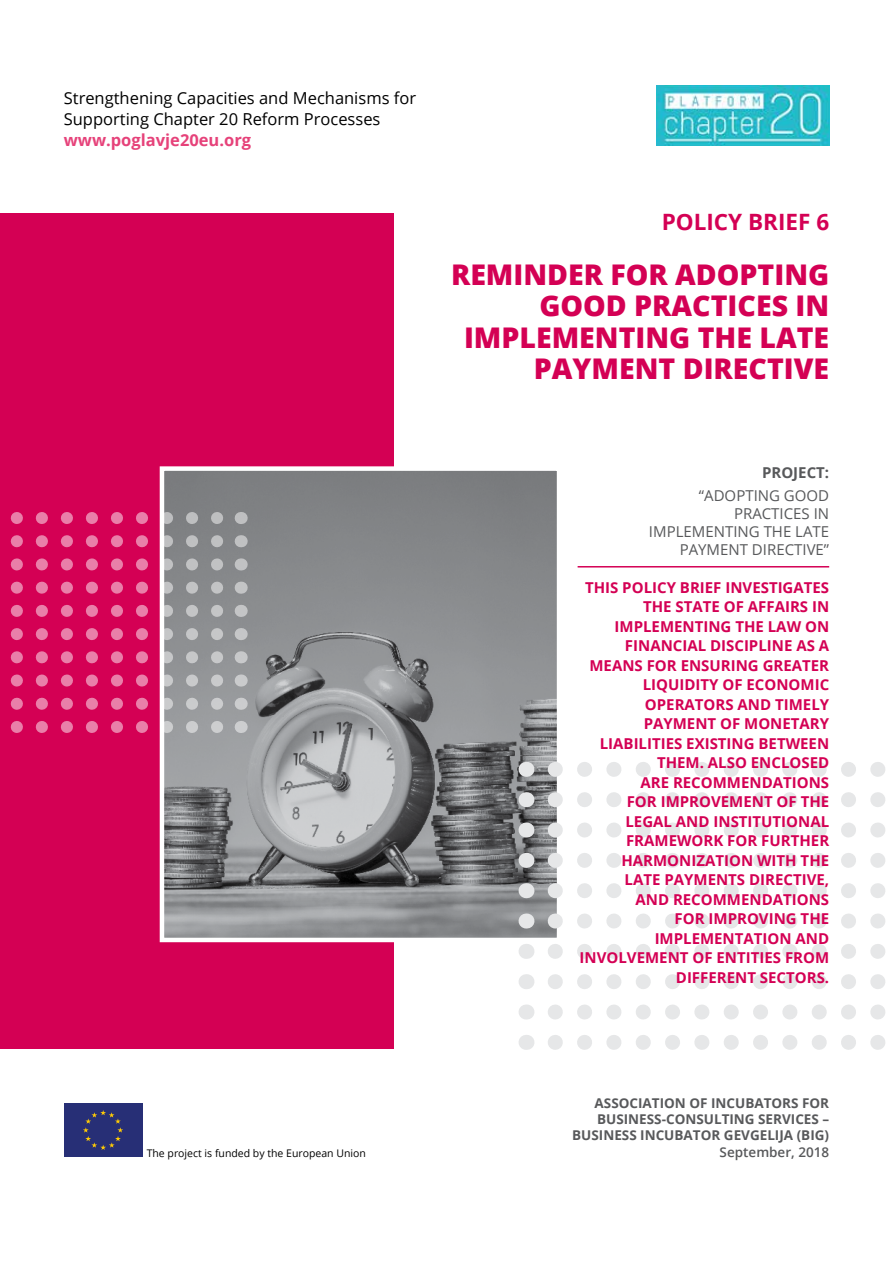
<style>
.page{position:relative;width:893px;height:1263px;background:#fff}
.page>*{position:absolute;margin:0;border:0;box-sizing:border-box;transform-origin:0 0}
.t1{font:800 28.5px/31.5px "Open Sans";color:#d40054;text-align:right}
.t2{font:700 22.5px "Open Sans";color:#d40054}
.t3{font:16.5px/21px "Open Sans";color:#000}
.t4{font:700 16.5px "Open Sans";color:#e6427a}
.t5{font:700 15px/19.5px "Open Sans";color:#d40054;text-align:right}
.t6{font:15px/18px "Open Sans";color:#58595b;text-align:right}
.t7{font:700 15px "Open Sans";color:#58595b}
.t8{font:700 13.5px/16.2px "Open Sans";color:#58595b;text-align:right}
.t9{font:600 13.5px "Open Sans";color:#58595b}
.t10{font:10.5px "Open Sans";color:#000}
</style>
<div class="page">
<div style="left:0;top:213px;width:393px;height:836px;background:#d40054"></div>
<svg style="left:159px;top:464px;width:398px;height:480px;background:#8e8f91"></svg>
<svg style="left:526px;top:762px;width:1px;height:15px"></svg>
<svg style="left:555px;top:762px;width:330px;height:15px"></svg>
<svg style="left:526px;top:792px;width:1px;height:15px"></svg>
<svg style="left:555px;top:792px;width:330px;height:15px"></svg>
<svg style="left:526px;top:822px;width:1px;height:15px"></svg>
<svg style="left:555px;top:822px;width:330px;height:15px"></svg>
<svg style="left:526px;top:853px;width:1px;height:15px"></svg>
<svg style="left:555px;top:853px;width:330px;height:15px"></svg>
<svg style="left:526px;top:883px;width:1px;height:15px"></svg>
<svg style="left:555px;top:883px;width:330px;height:15px"></svg>
<svg style="left:526px;top:913px;width:1px;height:15px"></svg>
<svg style="left:555px;top:913px;width:330px;height:15px"></svg>
<svg style="left:526px;top:944px;width:1px;height:15px"></svg>
<svg style="left:555px;top:944px;width:330px;height:15px"></svg>
<svg style="left:526px;top:974px;width:1px;height:15px"></svg>
<svg style="left:555px;top:974px;width:330px;height:15px"></svg>
<svg style="left:526px;top:1004px;width:1px;height:15px"></svg>
<svg style="left:555px;top:1004px;width:330px;height:15px"></svg>
<svg style="left:526px;top:1035px;width:1px;height:15px"></svg>
<svg style="left:555px;top:1035px;width:330px;height:15px"></svg>
<hr style="left:578px;top:566px;width:251px;height:1px;background:#d40054">
<svg style="left:17px;top:512px;width:211px;height:12px"></svg>
<svg style="left:241px;top:512px;width:1px;height:12px"></svg>
<svg style="left:17px;top:535px;width:211px;height:12px"></svg>
<svg style="left:241px;top:535px;width:1px;height:12px"></svg>
<svg style="left:17px;top:558px;width:211px;height:12px"></svg>
<svg style="left:241px;top:558px;width:1px;height:12px"></svg>
<svg style="left:17px;top:582px;width:211px;height:12px"></svg>
<svg style="left:241px;top:582px;width:1px;height:12px"></svg>
<svg style="left:17px;top:605px;width:211px;height:12px"></svg>
<svg style="left:241px;top:605px;width:1px;height:12px"></svg>
<svg style="left:17px;top:628px;width:211px;height:12px"></svg>
<svg style="left:241px;top:628px;width:1px;height:12px"></svg>
<svg style="left:17px;top:651px;width:211px;height:12px"></svg>
<svg style="left:241px;top:651px;width:1px;height:12px"></svg>
<svg style="left:17px;top:674px;width:211px;height:12px"></svg>
<svg style="left:241px;top:674px;width:1px;height:12px"></svg>
<svg style="left:17px;top:698px;width:211px;height:12px"></svg>
<svg style="left:241px;top:698px;width:1px;height:12px"></svg>
<svg style="left:17px;top:721px;width:211px;height:12px"></svg>
<svg style="left:241px;top:721px;width:1px;height:12px"></svg>
<img style="left:656px;top:85px;width:173px;height:61px">
<div style="left:64px;top:1103px;width:78px;height:54px;background:#272f76"></div>
<svg style="left:83px;top:1110px;width:40px;height:40px"></svg>
<p class="t3" style="left:64px;top:87px;width:354px">Strengthening Capacities and Mechanisms for<br>Supporting Chapter 20 Reform Processes</p>
<p class="t4" style="left:64px;top:128px;width:189px">www.poglavje20eu.org</p>
<h2 class="t2" style="left:662px;top:206px;width:169px">POLICY BRIEF 6</h2>
<h1 class="t1" style="left:451px;top:257px;width:380px">REMINDER FOR ADOPTING<br>GOOD PRACTICES IN<br>IMPLEMENTING THE LATE<br>PAYMENT DIRECTIVE</h1>
<p class="t7" style="left:762px;top:462px;width:69px">PROJECT:</p>
<p class="t6" style="left:649px;top:486px;width:182px">“ADOPTING GOOD<br>PRACTICES IN<br>IMPLEMENTING THE LATE<br>PAYMENT DIRECTIVE”</p>
<p class="t5" style="left:580px;top:577px;width:251px">THIS POLICY BRIEF INVESTIGATES<br>THE STATE OF AFFAIRS IN<br>IMPLEMENTING THE LAW ON<br>FINANCIAL DISCIPLINE AS A<br>MEANS FOR ENSURING GREATER<br>LIQUIDITY OF ECONOMIC<br>OPERATORS AND TIMELY<br>PAYMENT OF MONETARY<br>LIABILITIES EXISTING BETWEEN<br>THEM. ALSO ENCLOSED<br>ARE RECOMMENDATIONS<br>FOR IMPROVEMENT OF THE<br>LEGAL AND INSTITUTIONAL<br>FRAMEWORK FOR FURTHER<br>HARMONIZATION WITH THE<br>LATE PAYMENTS DIRECTIVE,<br>AND RECOMMENDATIONS<br>FOR IMPROVING THE<br>IMPLEMENTATION AND<br>INVOLVEMENT OF ENTITIES FROM<br>DIFFERENT SECTORS.</p>
<p class="t10" style="left:147px;top:1146px;width:221px">The project is funded by the European Union</p>
<p class="t8" style="left:572px;top:1095px;width:259px">ASSOCIATION OF INCUBATORS FOR<br>BUSINESS-CONSULTING SERVICES –<br>BUSINESS INCUBATOR GEVGELIJA (BIG)</p>
<p class="t9" style="left:720px;top:1142px;width:111px">September, 2018</p>
</div>
